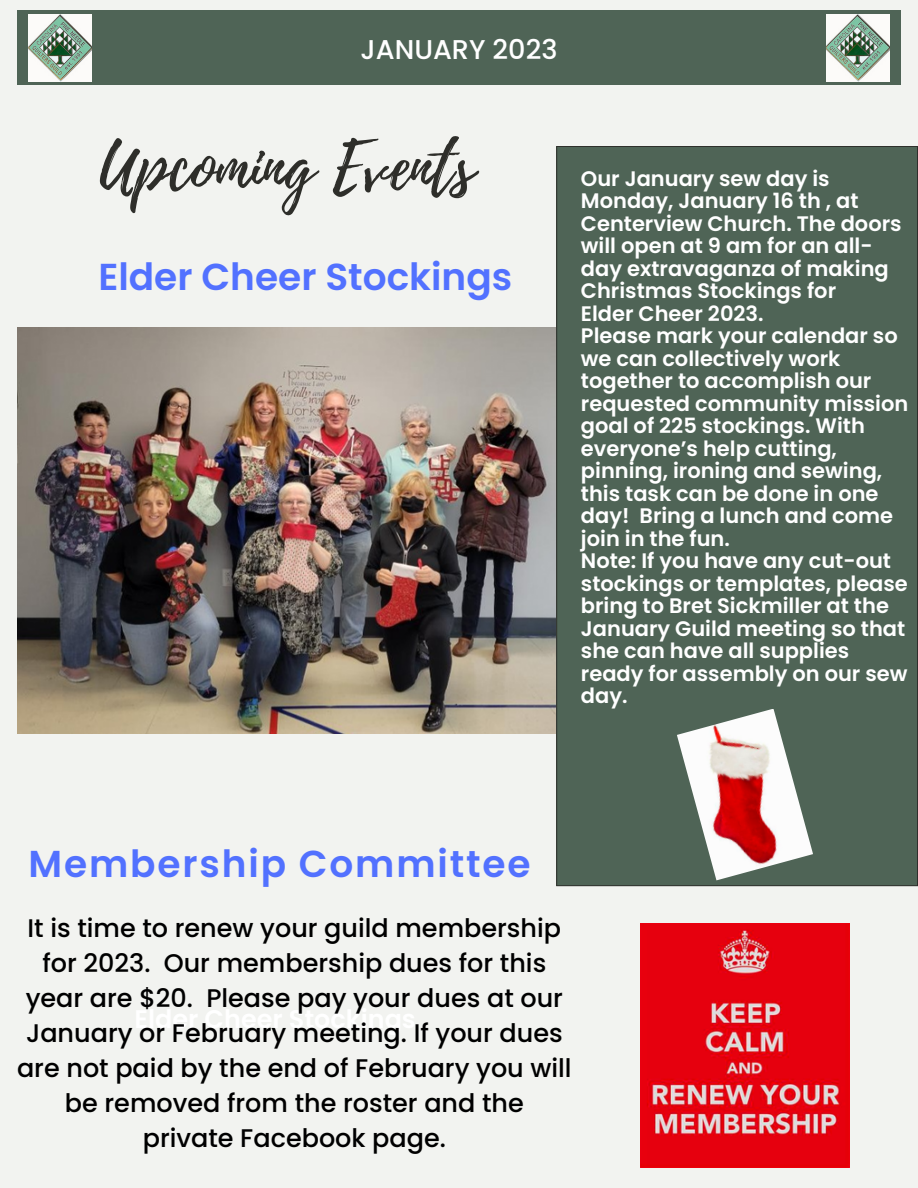
<style>
.page{position:relative;width:918px;height:1188px;background:#f2f3f0}
.page>*{position:absolute;margin:0;border:0;box-sizing:border-box;transform-origin:0 0}
.t1{font:65.4px "Playlist Script";color:#2e2e2a}
.t2{font:600 37.5px "Poppins";letter-spacing:.05em;color:#5271ff}
.t3{font:600 37.5px "Poppins";color:#5271ff}
.t4{font:500 27.15px "Poppins";color:#fff}
.t5{font:500 25.5px/34.8px "Poppins";color:#000;text-align:center}
.t6{font:600 21px/22.5px "Poppins";color:#fff}
</style>
<div class="page">
<img style="left:17px;top:328px;width:539px;height:406px">
<div style="left:556px;top:146px;width:362px;height:740px;background:#4f6456"></div>
<div style="left:17px;top:11px;width:883px;height:74px;background:#4f6456"></div>
<img style="left:826px;top:15px;width:63px;height:66px">
<img style="left:28px;top:15px;width:63px;height:66px">
<img style="left:677px;top:709px;width:136px;height:171px">
<img style="left:641px;top:923px;width:209px;height:245px">
<p class="t4" style="left:361px;top:31px;width:198px">JANUARY 2023</p>
<h1 class="t1" style="left:100px;top:120px;width:376px">Upcoming Events</h1>
<h2 class="t3" style="left:99px;top:251px;width:415px">Elder Cheer Stockings</h2>
<p class="t6" style="left:581px;top:167px;width:329px">Our January sew day is<br>Monday, January 16 th , at<br>Centerview Church. The doors will open at 9 am for an all&shy;day extravaganza of making<br>Christmas Stockings for<br>Elder Cheer 2023.<br>Please mark your calendar so we can collectively work together to accomplish our requested community mission goal of 225 stockings. With everyone’s help cutting, pinning, ironing and sewing, this task can be done in one day! Bring a lunch and come join in the fun.<br>Note: If you have any cut-out stockings or templates, please bring to Bret Sickmiller at the<br>January Guild meeting so that she can have all supplies ready for assembly on our sew day.</p>
<h2 class="t2" style="left:28px;top:838px;width:504px">Membership Committee</h2>
<p class="t5" style="left:17px;top:911px;width:556px">It is time to renew your guild membership for 2023. Our membership dues for this year are $20. Please pay your dues at our January or February meeting. If your dues are not paid by the end of February you will be removed from the roster and the private Facebook page.</p>
</div>
